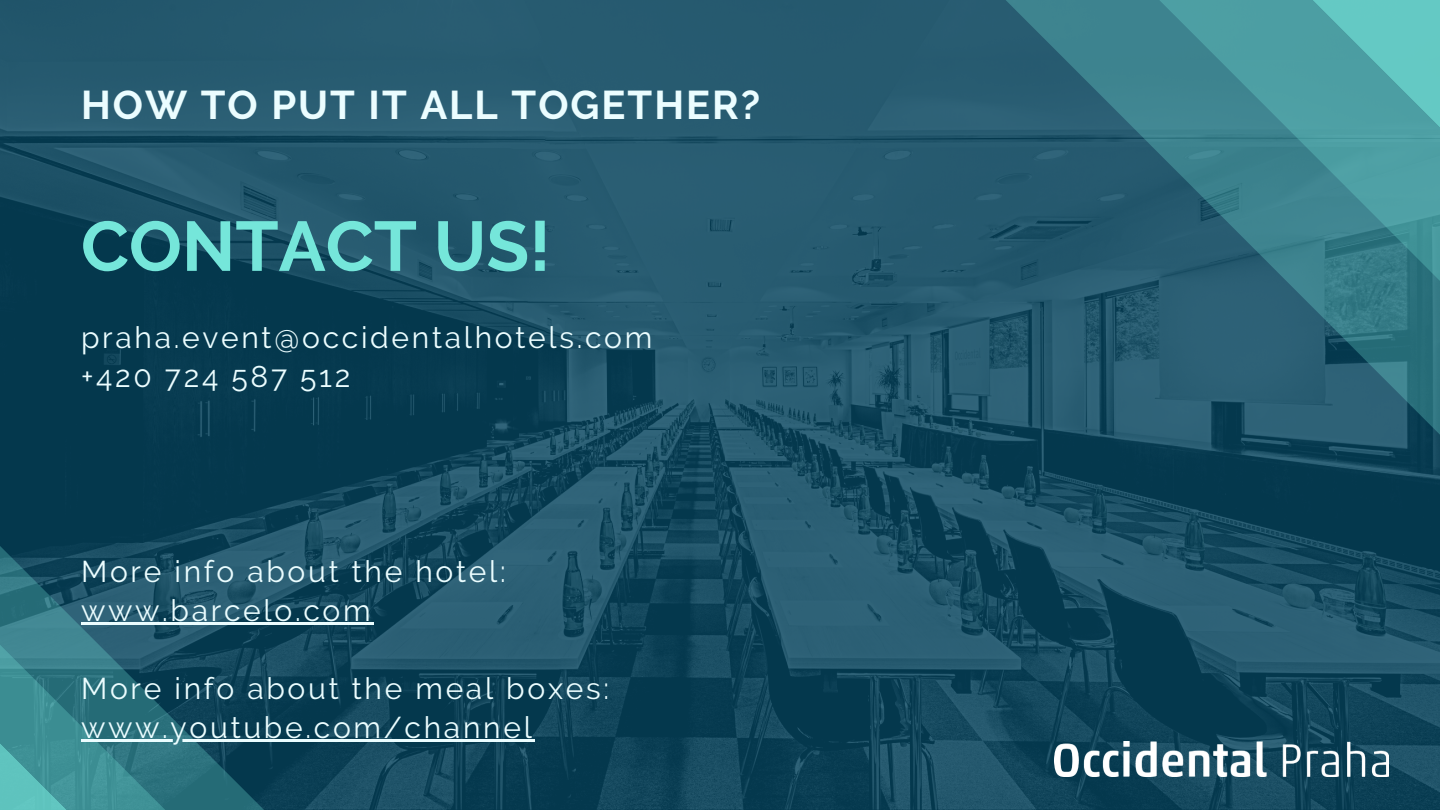
<style>
.page{position:relative;width:1440px;height:810px;background:#fff}
.page>*{position:absolute;margin:0;border:0;box-sizing:border-box;transform-origin:0 0}
.t1{font:700 70px "Raleway";color:#75e6da}
.t2{font:700 40px "Raleway";letter-spacing:.05em;color:#ebfdff}
.t3{font:30px/39px "Raleway";letter-spacing:.09em;color:#ebfdff}
</style>
<div class="page">
<img style="left:0;top:0;width:1440px;height:810px">
<svg style="left:991px;top:0;width:449px;height:447px;background:#285f73"></svg>
<svg style="left:1144px;top:0;width:296px;height:294px;background:#3c838e"></svg>
<svg style="left:1298px;top:0;width:142px;height:141px;background:#56afb0"></svg>
<svg style="left:0;top:528px;width:278px;height:282px;background:#184f63"></svg>
<svg style="left:0;top:626px;width:180px;height:184px;background:#357f88"></svg>
<hr style="left:81px;top:622px;width:292px;height:3px;background:#ebfdff">
<hr style="left:81px;top:739px;width:454px;height:3px;background:#ebfdff">
<img style="left:1055px;top:741px;width:333px;height:35px">
<h2 class="t2" style="left:81px;top:82px;width:681px">HOW TO PUT IT ALL TOGETHER?</h2>
<h1 class="t1" style="left:81px;top:206px;width:471px">CONTACT US!</h1>
<p class="t3" style="left:81px;top:318px;width:573px">praha.event@occidentalhotels.com +420 724 587 512</p>
<p class="t3" style="left:81px;top:552px;width:426px">More info about the hotel: www.barcelo.com</p>
<p class="t3" style="left:81px;top:669px;width:530px">More info about the meal boxes: www.youtube.com/channel</p>
</div>
